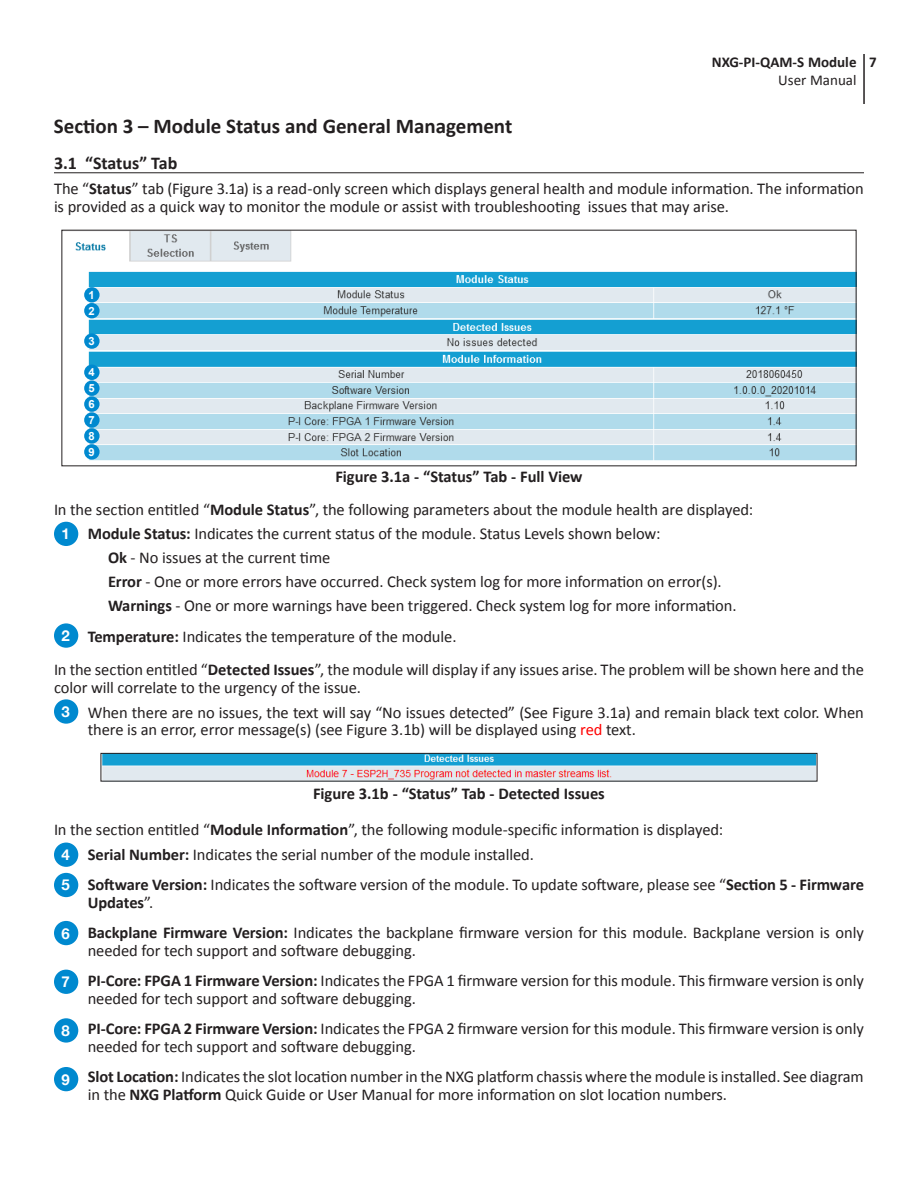
<style>
.page{position:relative;width:918px;height:1188px;background:#fff}
.page>*{position:absolute;margin:0;border:0;box-sizing:border-box;transform-origin:0 0}
.Section_Title{font:700 21px "Calibri";color:#231f20}
.Sub-Section_Title{font:700 18px "Calibri";color:#231f20}
.User-Interface_-_Num{font:16.5px/17.2px "Calibri";letter-spacing:-.005em;color:#231f20}
.Body{font:16.5px/18px "Calibri";letter-spacing:-.005em;color:#231f20}
.Image_Captions{font:700 16.5px "Calibri";letter-spacing:-.005em;color:#231f20}
.t1{font:700 15px "Calibri";color:#231f20}
.t2{font:15px "Calibri";color:#231f20}
.Numbered_Steps__GUI{font:700 15px "Helvetica Neue";color:#fff}
.Numbering_-_Single{font:700 11.25px "Arial";color:#fff}
.s1{font-weight:700}
.s2{color:#f00}
</style>
<div class="page">
<hr style="left:863px;top:54px;width:2px;height:50px;background:#231f20">
<hr style="left:54px;top:172px;width:810px;height:1px;background:#231f20">
<img style="left:103px;top:755px;width:712px;height:25px">
<div style="left:101px;top:753px;width:716px;height:29px;border:1px solid #231f20"></div>
<div style="left:54px;top:699px;width:24px;height:25px;background:#0089cf;border-radius:50%"></div>
<div style="left:54px;top:843px;width:24px;height:24px;background:#0089cf;border-radius:50%"></div>
<div style="left:54px;top:873px;width:24px;height:24px;background:#0089cf;border-radius:50%"></div>
<div style="left:54px;top:921px;width:24px;height:24px;background:#0089cf;border-radius:50%"></div>
<div style="left:54px;top:970px;width:24px;height:24px;background:#0089cf;border-radius:50%"></div>
<div style="left:54px;top:1018px;width:24px;height:25px;background:#0089cf;border-radius:50%"></div>
<div style="left:54px;top:1067px;width:24px;height:24px;background:#0089cf;border-radius:50%"></div>
<div style="left:54px;top:623px;width:24px;height:25px;background:#0089cf;border-radius:50%"></div>
<div style="left:54px;top:522px;width:24px;height:24px;background:#0089cf;border-radius:50%"></div>
<img style="left:75px;top:232px;width:780px;height:229px">
<div style="left:84px;top:287px;width:16px;height:16px;background:#0089cf;border-radius:50%"></div>
<div style="left:84px;top:303px;width:16px;height:15px;background:#0089cf;border-radius:50%"></div>
<div style="left:84px;top:333px;width:16px;height:16px;background:#0089cf;border-radius:50%"></div>
<div style="left:84px;top:365px;width:16px;height:15px;background:#0089cf;border-radius:50%"></div>
<div style="left:84px;top:381px;width:16px;height:15px;background:#0089cf;border-radius:50%"></div>
<div style="left:84px;top:396px;width:16px;height:16px;background:#0089cf;border-radius:50%"></div>
<div style="left:84px;top:412px;width:16px;height:16px;background:#0089cf;border-radius:50%"></div>
<div style="left:84px;top:428px;width:16px;height:16px;background:#0089cf;border-radius:50%"></div>
<div style="left:84px;top:444px;width:16px;height:16px;background:#0089cf;border-radius:50%"></div>
<p class="t1" style="left:712px;top:52px;width:167px">NXG-PI-QAM-S Module 7</p>
<p class="t2" style="left:778px;top:70px;width:80px">User Manual</p>
<p class="Section_Title" style="left:54px;top:112px;width:460px">Section 3 – Module Status and General Management</p>
<p class="Sub-Section_Title" style="left:54px;top:152px;width:125px">3.1 “Status” Tab</p>
<p class="Body" style="left:54px;top:179px;width:811px">The “<span class="s1">Status</span>” tab (Figure 3.1a) is a read-only screen which displays general health and module information. The information is provided as a quick way to monitor the module or assist with troubleshooting issues that may arise.</p>
<p class="Numbering_-_Single" style="left:89px;top:287px;width:8px">1</p>
<p class="Numbering_-_Single" style="left:89px;top:303px;width:8px">2</p>
<p class="Numbering_-_Single" style="left:89px;top:334px;width:8px">3</p>
<p class="Numbering_-_Single" style="left:89px;top:365px;width:8px">4</p>
<p class="Numbering_-_Single" style="left:89px;top:381px;width:8px">5</p>
<p class="Numbering_-_Single" style="left:89px;top:397px;width:8px">6</p>
<p class="Numbering_-_Single" style="left:89px;top:413px;width:8px">7</p>
<p class="Numbering_-_Single" style="left:89px;top:429px;width:8px">8</p>
<p class="Numbering_-_Single" style="left:89px;top:445px;width:8px">9</p>
<p class="Image_Captions" style="left:336px;top:466px;width:249px">Figure 3.1a - “Status” Tab - Full View</p>
<p class="Body" style="left:54px;top:501px;width:701px">In the section entitled “<span class="s1">Module Status</span>”, the following parameters about the module health are displayed:</p>
<p class="User-Interface_-_Num" style="left:88px;top:525px;width:574px"><span class="s1">Module Status:</span> Indicates the current status of the module. Status Levels shown below:</p>
<p class="User-Interface_-_Num" style="left:108px;top:549px;width:224px"><span class="s1">Ok</span> - No issues at the current time</p>
<p class="User-Interface_-_Num" style="left:108px;top:573px;width:615px"><span class="s1">Error</span> - One or more errors have occurred. Check system log for more information on error(s).</p>
<p class="User-Interface_-_Num" style="left:108px;top:597px;width:630px"><span class="s1">Warnings</span> - One or more warnings have been triggered. Check system log for more information.</p>
<p class="Numbered_Steps__GUI" style="left:62px;top:626px;width:10px">2</p>
<p class="User-Interface_-_Num" style="left:88px;top:628px;width:370px"><span class="s1">Temperature:</span> Indicates the temperature of the module.</p>
<p class="Numbered_Steps__GUI" style="left:62px;top:525px;width:10px">1</p>
<p class="Body" style="left:54px;top:661px;width:811px">In the section entitled “<span class="s1">Detected Issues</span>”, the module will display if any issues arise. The problem will be shown here and the color will correlate to the urgency of the issue.</p>
<p class="Numbered_Steps__GUI" style="left:62px;top:702px;width:10px">3</p>
<p class="User-Interface_-_Num" style="left:88px;top:704px;width:778px">When there are no issues, the text will say “No issues detected” (See Figure 3.1a) and remain black text color. When there is an error, error message(s) (see Figure 3.1b) will be displayed using <span class="s2">red</span> text.</p>
<p class="Image_Captions" style="left:313px;top:782px;width:293px">Figure 3.1b - “Status” Tab - Detected Issues</p>
<p class="Body" style="left:54px;top:820px;width:671px">In the section entitled “<span class="s1">Module Information</span>”, the following module-specific information is displayed:</p>
<p class="User-Interface_-_Num" style="left:88px;top:846px;width:448px"><span class="s1">Serial Number:</span> Indicates the serial number of the module installed.</p>
<p class="User-Interface_-_Num" style="left:88px;top:876px;width:778px"><span class="s1">Software Version:</span> Indicates the software version of the module. To update software, please see “<span class="s1">Section 5 - Firmware<br>Updates</span>”.</p>
<p class="User-Interface_-_Num" style="left:88px;top:924px;width:778px"><span class="s1">Backplane Firmware Version:</span> Indicates the backplane firmware version for this module. Backplane version is only needed for tech support and software debugging.</p>
<p class="User-Interface_-_Num" style="left:88px;top:972px;width:778px"><span class="s1">PI-Core: FPGA 1 Firmware Version:</span> Indicates the FPGA 1 firmware version for this module. This firmware version is only needed for tech support and software debugging.</p>
<p class="User-Interface_-_Num" style="left:88px;top:1020px;width:778px"><span class="s1">PI-Core: FPGA 2 Firmware Version:</span> Indicates the FPGA 2 firmware version for this module. This firmware version is only needed for tech support and software debugging.</p>
<p class="User-Interface_-_Num" style="left:88px;top:1068px;width:778px"><span class="s1">Slot Location:</span> Indicates the slot location number in the NXG platform chassis where the module is installed. See diagram in the <span class="s1">NXG Platform</span> Quick Guide or User Manual for more information on slot location numbers.</p>
<p class="Numbered_Steps__GUI" style="left:62px;top:846px;width:10px">4</p>
<p class="Numbered_Steps__GUI" style="left:62px;top:876px;width:10px">5</p>
<p class="Numbered_Steps__GUI" style="left:62px;top:924px;width:10px">6</p>
<p class="Numbered_Steps__GUI" style="left:62px;top:973px;width:10px">7</p>
<p class="Numbered_Steps__GUI" style="left:62px;top:1021px;width:10px">8</p>
<p class="Numbered_Steps__GUI" style="left:62px;top:1070px;width:10px">9</p>
</div>
